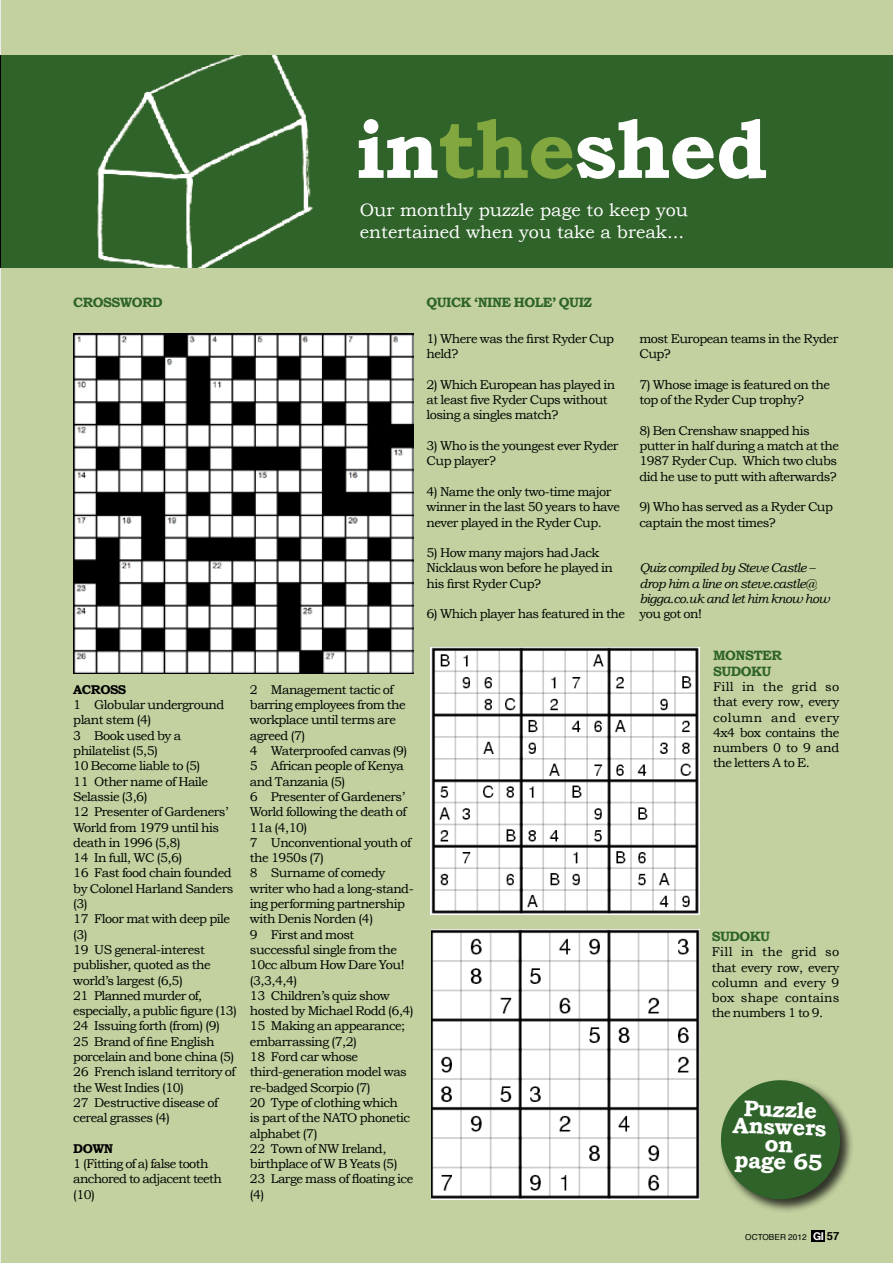
<style>
.page{position:relative;width:893px;height:1263px;background:#fff}
.page>*{position:absolute;margin:0;border:0;box-sizing:border-box;transform-origin:0 0}
.t1{font:700 82.05px "Bookman Old Style";letter-spacing:-.02em;color:#fff}
.t2{font:700 22.5px/17.1px "Bookman Old Style";color:#fff;text-align:center}
.t3{font:18px/21.6px "Bookman Old Style";color:#fff}
.t4{font:700 13.5px/15.3px "Bookman Old Style";letter-spacing:-.04em;color:#2f632a}
.t5{font:12.75px/15.3px "Bookman Old Style";letter-spacing:-.04em;color:#000}
.t6{font:italic 12.75px/15.3px "Bookman Old Style";letter-spacing:-.04em;color:#000}
.t7{font:8.25px "Helvetica";color:#000}
.s1{color:#81a73e}
.s2{font-weight:700}
.s3{font-style:normal}
.s4{font-family:"Helvetica Neue";font-weight:700;font-size:10.8px;color:#fff}
.s5{font-weight:700;font-size:11.25px}
</style>
<div class="page">
<hr style="left:0;top:0;width:1px;height:1263px;background:#ececec">
<hr style="left:0;top:55px;width:1px;height:213px;background:#000">
<div style="left:1px;top:0;width:891px;height:1263px;background:#c2d19f"></div>
<div style="left:718px;top:1078px;width:135px;height:135px;background:#000;opacity:.75"></div>
<svg style="left:718px;top:1078px;width:125px;height:125px"></svg>
<div style="left:1px;top:55px;width:891px;height:213px;background:#2f632a"></div>
<img style="left:431px;top:929px;width:267px;height:270px">
<img style="left:431px;top:647px;width:267px;height:267px">
<img style="left:73px;top:333px;width:340px;height:340px">
<img style="left:97px;top:55px;width:216px;height:213px">
<div style="left:810px;top:1230px;width:14px;height:11px;background:#000"></div>
<p class="t1" style="left:355px;top:101px;width:413px">IN<span class="s1">THE</span>SHED</p>
<p class="t3" style="left:359px;top:199px;width:329px">Our monthly puzzle page to keep you entertained when you take a break...</p>
<p class="t4" style="left:73px;top:295px;width:70px">CROSSWORD</p>
<p class="t4" style="left:426px;top:295px;width:167px">QUICK ‘NINE HOLE’ QUIZ</p>
<p class="t5" style="left:426px;top:331px;width:189px">1) Where was the first Ryder Cup held?</p>
<p class="t5" style="left:426px;top:377px;width:190px">2) Which European has played in at least five Ryder Cups without losing a singles match?</p>
<p class="t5" style="left:426px;top:438px;width:193px">3) Who is the youngest ever Ryder<br>Cup player?</p>
<p class="t5" style="left:426px;top:484px;width:195px">4) Name the only two-time major winner in the last 50 years to have never played in the Ryder Cup.</p>
<p class="t5" style="left:426px;top:545px;width:188px">5) How many majors had Jack<br>Nicklaus won before he played in his first Ryder Cup?</p>
<p class="t5" style="left:426px;top:606px;width:200px">6) Which player has featured in the</p>
<p class="t5" style="left:73px;top:682px;width:165px"><span class="s2">ACROSS<br></span>1 Globular underground plant stem (4)<br>3 Book used by a philatelist (5,5)<br>10 Become liable to (5)<br>11 Other name of Haile<br>Selassie (3,6)<br>12 Presenter of Gardeners’<br>World from 1979 until his death in 1996 (5,8)<br>14 In full, WC (5,6)<br>16 Fast food chain founded by Colonel Harland Sanders (3)<br>17 Floor mat with deep pile (3)<br>19 US general-interest publisher, quoted as the world’s largest (6,5)<br>21 Planned murder of, especially, a public figure (13)<br>24 Issuing forth (from) (9)<br>25 Brand of fine English porcelain and bone china (5)<br>26 French island territory of the West Indies (10)<br>27 Destructive disease of cereal grasses (4)</p>
<p class="t5" style="left:73px;top:1141px;width:150px"><span class="s2">DOWN<br></span>1 (Fitting of a) false tooth anchored to adjacent teeth (10)</p>
<p class="t5" style="left:250px;top:682px;width:165px">2 Management tactic of barring employees from the workplace until terms are agreed (7)<br>4 Waterproofed canvas (9)<br>5 African people of Kenya and Tanzania (5)<br>6 Presenter of Gardeners’<br>World following the death of<br>11a (4,10)<br>7 Unconventional youth of the 1950s (7)<br>8 Surname of comedy writer who had a long-stand&shy;ing performing partnership with Denis Norden (4)<br>9 First and most successful single from the<br>10cc album How Dare You! (3,3,4,4)<br>13 Children’s quiz show hosted by Michael Rodd (6,4)<br>15 Making an appearance; embarrassing (7,2)<br>18 Ford car whose third-generation model was re-badged Scorpio (7)<br>20 Type of clothing which<br>is part of the NATO phonetic alphabet (7)<br>22 Town of NW Ireland, birthplace of W B Yeats (5)<br>23 Large mass of floating ice (4)</p>
<p class="t5" style="left:639px;top:331px;width:200px">most European teams in the Ryder<br>Cup?</p>
<p class="t5" style="left:639px;top:377px;width:192px">7) Whose image is featured on the top of the Ryder Cup trophy?</p>
<p class="t5" style="left:639px;top:423px;width:201px">8) Ben Crenshaw snapped his putter in half during a match at the<br>1987 Ryder Cup. Which two clubs did he use to putt with afterwards?</p>
<p class="t5" style="left:639px;top:499px;width:195px">9) Who has served as a Ryder Cup captain the most times?</p>
<p class="t6" style="left:639px;top:560px;width:192px">Quiz compiled by Steve Castle – drop him a line on steve.castle@ bigga.co.uk and let him know how <span class="s3">you got on!</span></p>
<p class="t4" style="left:712px;top:648px;width:70px">MONSTER<br>SUDOKU</p>
<p class="t5" style="left:712px;top:679px;width:128px;text-align:justify">Fill in the grid so that every row, every column and every 4x4 box contains the numbers 0 to 9 and the letters A to E.</p>
<p class="t4" style="left:711px;top:928px;width:60px">SUDOKU</p>
<p class="t5" style="left:711px;top:944px;width:129px;text-align:justify">Fill in the grid so that every row, every column and every 9 box shape contains the numbers 1 to 9.</p>
<p class="t2" style="left:733px;top:1099px;width:95px;rotate:2deg">PUZZLE<br>ANSWERS<br>ON<br>PAGE 65</p>
<p class="t7" style="left:744px;top:1231px;width:96px">OCTOBER 2012 <span class="s4">GI</span> <span class="s5">57</span></p>
</div>
